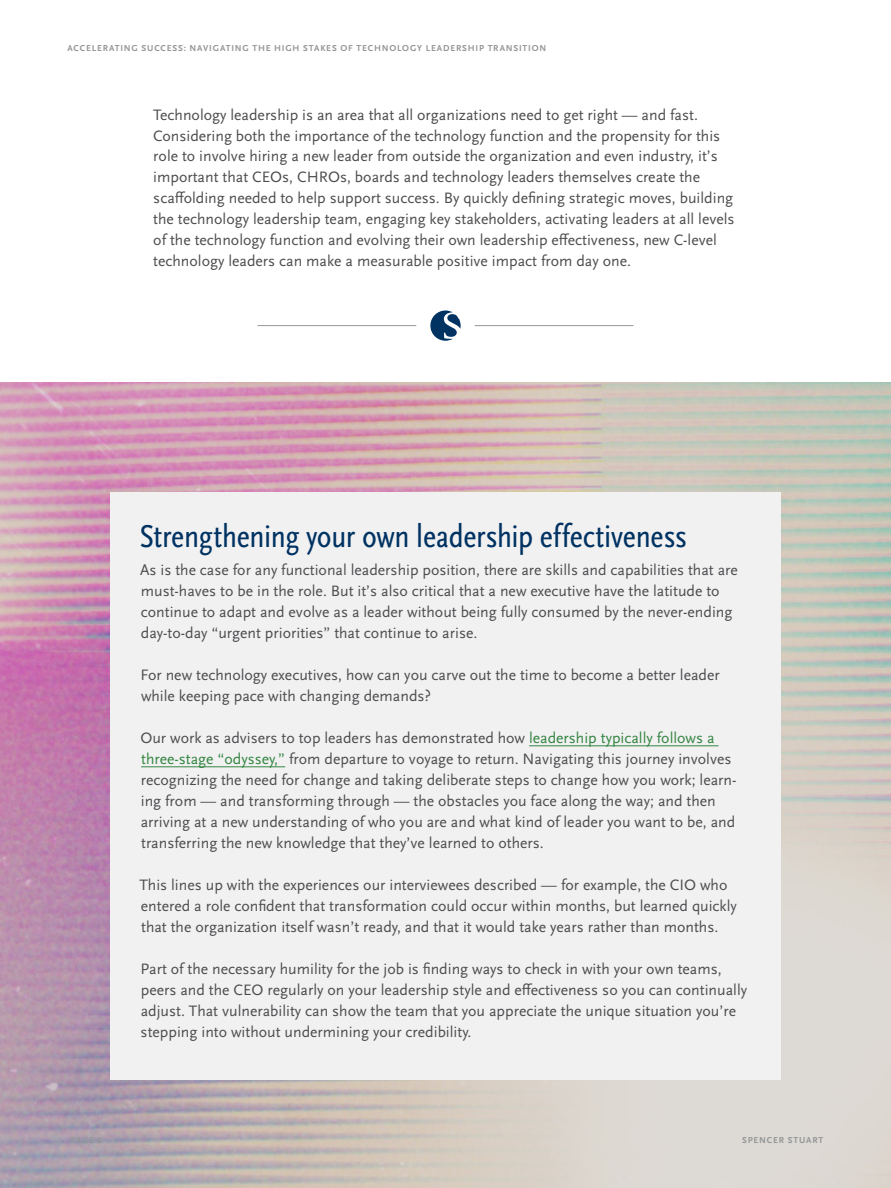
<style>
.page{position:relative;width:891px;height:1188px;background:#fff}
.page>*{position:absolute;margin:0;border:0;box-sizing:border-box;transform-origin:0 0}
.t1{font:condensed 33px "Scala Sans Pro";letter-spacing:-.01em;color:#003262}
.t2{font:15.75px/21px "Scala Sans Pro";color:#4d4d4f}
.t3{font:700 9px "Scala Sans Pro";letter-spacing:.09em;color:#939598}
.s1{color:#348541}
</style>
<div class="page">
<img style="left:0;top:382px;width:891px;height:806px">
<div style="left:110px;top:492px;width:671px;height:588px;background:#f1f1f2"></div>
<hr style="left:529px;top:746px;width:190px;height:1px;background:#348541">
<hr style="left:141px;top:767px;width:144px;height:1px;background:#348541">
<hr style="left:258px;top:325px;width:158px;height:1px;background:#939598">
<hr style="left:475px;top:325px;width:158px;height:1px;background:#939598">
<svg style="left:430px;top:311px;width:31px;height:30px"></svg>
<p class="t3" style="left:68px;top:43px;width:26px">ACCELERA</p>
<p class="t3" style="left:115px;top:43px;width:17px">TING</p>
<p class="t3" style="left:141px;top:43px;width:32px">SUCCESS</p>
<p class="t3" style="left:184px;top:43px;width:59px">: NAVIGATING</p>
<p class="t3" style="left:252px;top:43px;width:69px">THE H IGH STAKES</p>
<p class="t3" style="left:340px;top:43px;width:117px">OF TECHNOLOGY LEADERS</p>
<p class="t3" style="left:468px;top:43px;width:27px">HIP TRANS</p>
<p class="t3" style="left:519px;top:43px;width:27px">ITION</p>
<p class="t2" style="left:153px;top:104px;width:583px">Technology leadership is an area that all organizations need to get right — and fast.<br>Considering both the importance of the technology function and the propensity for this role to involve hiring a new leader from outside the organization and even industry, it’s important that CEOs, CHROs, boards and technology leaders themselves create the scaffolding needed to help support success. By quickly defining strategic moves, building the technology leadership team, engaging key stakeholders, activating leaders at all levels of the technology function and evolving their own leadership effectiveness, new C-level technology leaders can make a measurable positive impact from day one.</p>
<h1 class="t1" style="left:139px;top:517px;width:549px">Strengthening your own leadership effectiveness</h1>
<p class="t2" style="left:140px;top:560px;width:599px">As is the case for any functional leadership position, there are skills and capabilities that are must-haves to be in the role. But it’s also critical that a new executive have the latitude to continue to adapt and evolve as a leader without being fully consumed by the never-ending day-to-day “urgent priorities” that continue to arise.</p>
<p class="t2" style="left:140px;top:665px;width:581px">For new technology executives, how can you carve out the time to become a better leader while keeping pace with changing demands?</p>
<p class="t2" style="left:140px;top:728px;width:598px">Our work as advisers to top leaders has demonstrated how <span class="s1">leadership typically follows a three-stage “odyssey,”</span> from departure to voyage to return. Navigating this journey involves recognizing the need for change and taking deliberate steps to change how you work; learn&shy;ing from — and transforming through — the obstacles you face along the way; and then arriving at a new understanding of who you are and what kind of leader you want to be, and transferring the new knowledge that they’ve learned to others.</p>
<p class="t2" style="left:139px;top:875px;width:599px">This lines up with the experiences our interviewees described — for example, the CIO who entered a role confident that transformation could occur within months, but learned quickly that the organization itself wasn’t ready, and that it would take years rather than months.</p>
<p class="t2" style="left:140px;top:959px;width:608px">Part of the necessary humility for the job is finding ways to check in with your own teams, peers and the CEO regularly on your leadership style and effectiveness so you can continually adjust. That vulnerability can show the team that you appreciate the unique situation you’re stepping into without undermining your credibility.</p>
<p class="t3" style="left:70px;top:1135px;width:33px">PAGE 6</p>
<p class="t3" style="left:742px;top:1135px;width:83px">SPENCER STUART</p>
</div>
